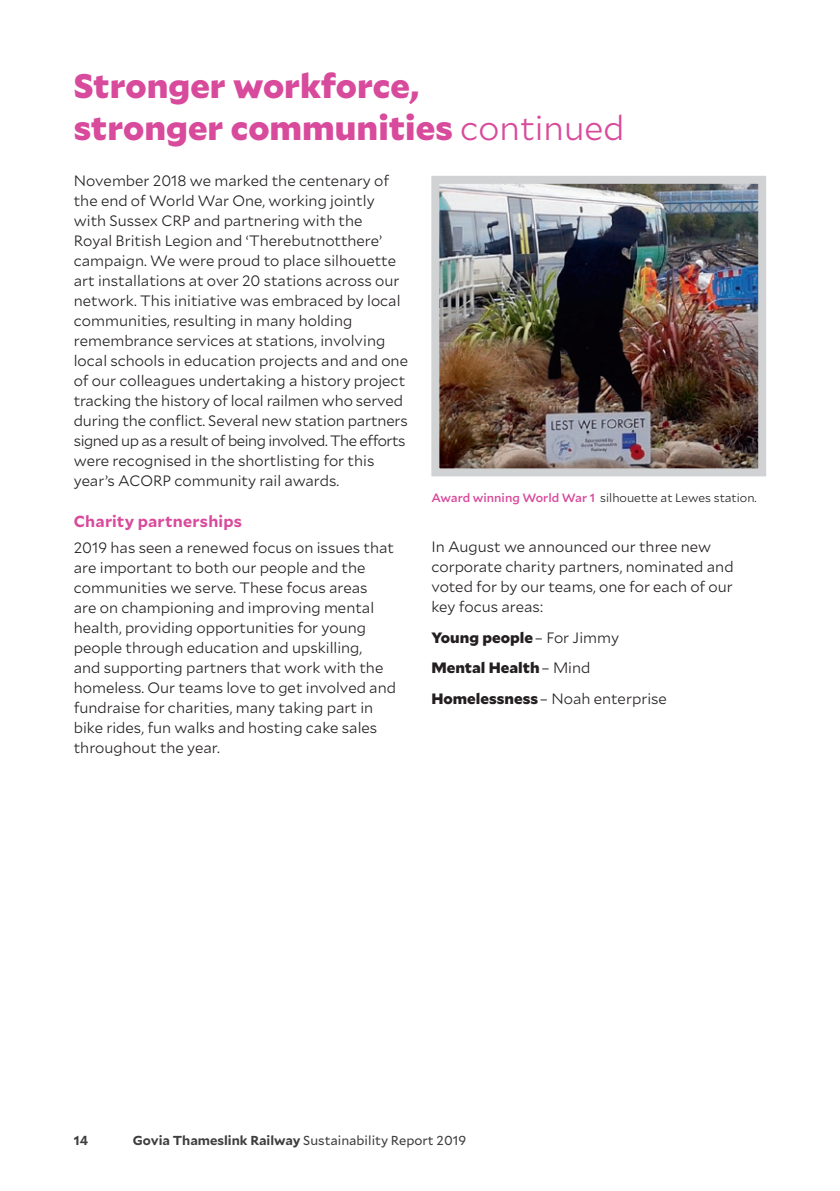
<style>
.page{position:relative;width:840px;height:1191px;background:#fff}
.page>*{position:absolute;margin:0;border:0;box-sizing:border-box;transform-origin:0 0}
.t1{font:900 34px/42px "Mallory";color:#d84a9b}
.t2{font:700 16px "Mallory";letter-spacing:.015em;color:#d84a9b}
.t3{font:300 15px/20px "Mallory";color:#231f20}
.t4{font:900 15px/30.4px "Mallory";color:#231f20}
.t5{font:13px "Mallory";color:#3e3e3f}
.t6{font:700 13px "Mallory";color:#3e3e3f}
.t7{font:300 12px "Mallory";color:#231f20}
.s1{font-weight:300}
.s2{font-weight:500;color:#d84a9b}
.s3{font-weight:700}
</style>
<div class="page">
<img style="left:440px;top:185px;width:316px;height:282px">
<div style="left:431px;top:176px;width:334px;height:300px;border:8px solid #d1d2d4"></div>
<h1 class="t1" style="left:74px;top:62px;width:552px">Stronger workforce,<br>stronger communities <span class="s1">continued</span></h1>
<p class="t3" style="left:74px;top:170px;width:335px">November 2018 we marked the centenary of the end of World War One, working jointly with Sussex CRP and partnering with the<br>Royal British Legion and ‘Therebutnotthere’ campaign. We were proud to place silhouette art installations at over 20 stations across our network. This initiative was embraced by local communities, resulting in many holding remembrance services at stations, involving local schools in education projects and and one of our colleagues undertaking a history project tracking the history of local railmen who served during the conflict. Several new station partners signed up as a result of being involved. The efforts were recognised in the shortlisting for this year’s ACORP community rail awards.</p>
<p class="t2" style="left:74px;top:510px;width:170px">Charity partnerships</p>
<p class="t3" style="left:74px;top:537px;width:323px">2019 has seen a renewed focus on issues that are important to both our people and the communities we serve. These focus areas<br>are on championing and improving mental health, providing opportunities for young people through education and upskilling,<br>and supporting partners that work with the homeless. Our teams love to get involved and fundraise for charities, many taking part in bike rides, fun walks and hosting cake sales throughout the year.</p>
<p class="t3" style="left:431px;top:536px;width:303px">In August we announced our three new corporate charity partners, nominated and voted for by our teams, one for each of our key focus areas:</p>
<p class="t7" style="left:431px;top:488px;width:327px"><span class="s2">Award winning World War 1</span> silhouette at Lewes station.</p>
<p class="t4" style="left:431px;top:621px;width:237px">Young people <span class="s1">– For Jimmy<br></span>Mental Health <span class="s1">– Mind<br></span>Homelessness <span class="s1">– Noah enterprise</span></p>
<p class="t6" style="left:74px;top:1130px;width:16px">14</p>
<p class="t5" style="left:133px;top:1130px;width:335px"><span class="s3">Govia Thameslink Railway</span> Sustainability Report 2019</p>
</div>
